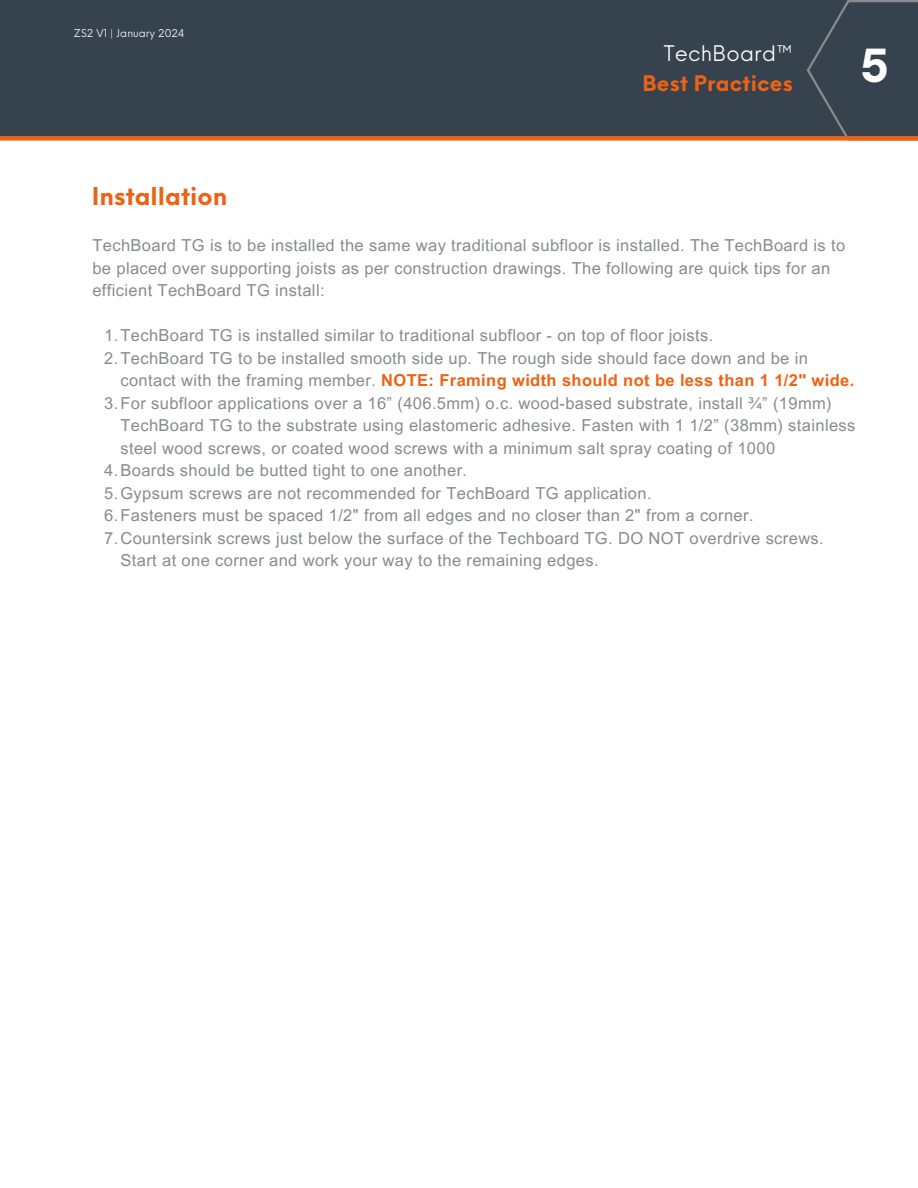
<style>
.page{position:relative;width:918px;height:1188px;background:#fff}
.page>*{position:absolute;margin:0;border:0;box-sizing:border-box;transform-origin:0 0}
.t1{font:700 44.55px "Neue Einstellung";color:#fff}
.t2{font:700 24px "Neue Einstellung";color:#ed6213}
.t3{font:700 21px "Neue Einstellung";letter-spacing:.01em;color:#ed6213}
.t4{font:21px "Neue Einstellung";letter-spacing:.01em;color:#fff}
.t5{font:16.5px/22.5px "Arial MT Pro";letter-spacing:.025em;color:#888a8d}
.t6{font:10.5px "Neue Einstellung";letter-spacing:.01em;color:#fff}
.s1{font-weight:700;color:#ed6213}
</style>
<div class="page">
<div style="left:0;top:0;width:918px;height:138px;background:#35404d"></div>
<svg style="left:807px;top:0;width:111px;height:136px"></svg>
<div style="left:0;top:136px;width:918px;height:5px;background:#ed6213"></div>
<p class="t6" style="left:74px;top:23px;width:112px">ZS2 V1 | January 2024</p>
<p class="t4" style="left:664px;top:35px;width:131px">TechBoard™</p>
<p class="t3" style="left:642px;top:64px;width:152px">Best Practices</p>
<p class="t1" style="left:861px;top:26px;width:30px">5</p>
<p class="t2" style="left:92px;top:174px;width:137px">Installation</p>
<p class="t5" style="left:92px;top:236px;width:754px">TechBoard TG is to be installed the same way traditional subfloor is installed. The TechBoard is to be placed over supporting joists as per construction drawings. The following are quick tips for an efficient TechBoard TG install:</p>
<p class="t5" style="left:104px;top:326px;width:611px">1.TechBoard TG is installed similar to traditional subfloor - on top of floor joists.</p>
<p class="t5" style="left:120px;top:349px;width:735px;text-indent:-16px">2.TechBoard TG to be installed smooth side up. The rough side should face down and be in contact with the framing member. <span class="s1">NOTE: Framing width should not be less than 1 1/2" wide.</span></p>
<p class="t5" style="left:120px;top:394px;width:737px;text-indent:-16px">3.For subfloor applications over a 16” (406.5mm) o.c. wood-based substrate, install ¾” (19mm)<br>TechBoard TG to the substrate using elastomeric adhesive. Fasten with 1 1/2” (38mm) stainless steel wood screws, or coated wood screws with a minimum salt spray coating of 1000</p>
<p class="t5" style="left:104px;top:461px;width:364px">4.Boards should be butted tight to one another.</p>
<p class="t5" style="left:104px;top:484px;width:549px">5.Gypsum screws are not recommended for TechBoard TG application.</p>
<p class="t5" style="left:104px;top:506px;width:651px">6.Fasteners must be spaced 1/2" from all edges and no closer than 2" from a corner.</p>
<p class="t5" style="left:120px;top:529px;width:705px;text-indent:-16px">7.Countersink screws just below the surface of the Techboard TG. DO NOT overdrive screws.<br>Start at one corner and work your way to the remaining edges.</p>
</div>
